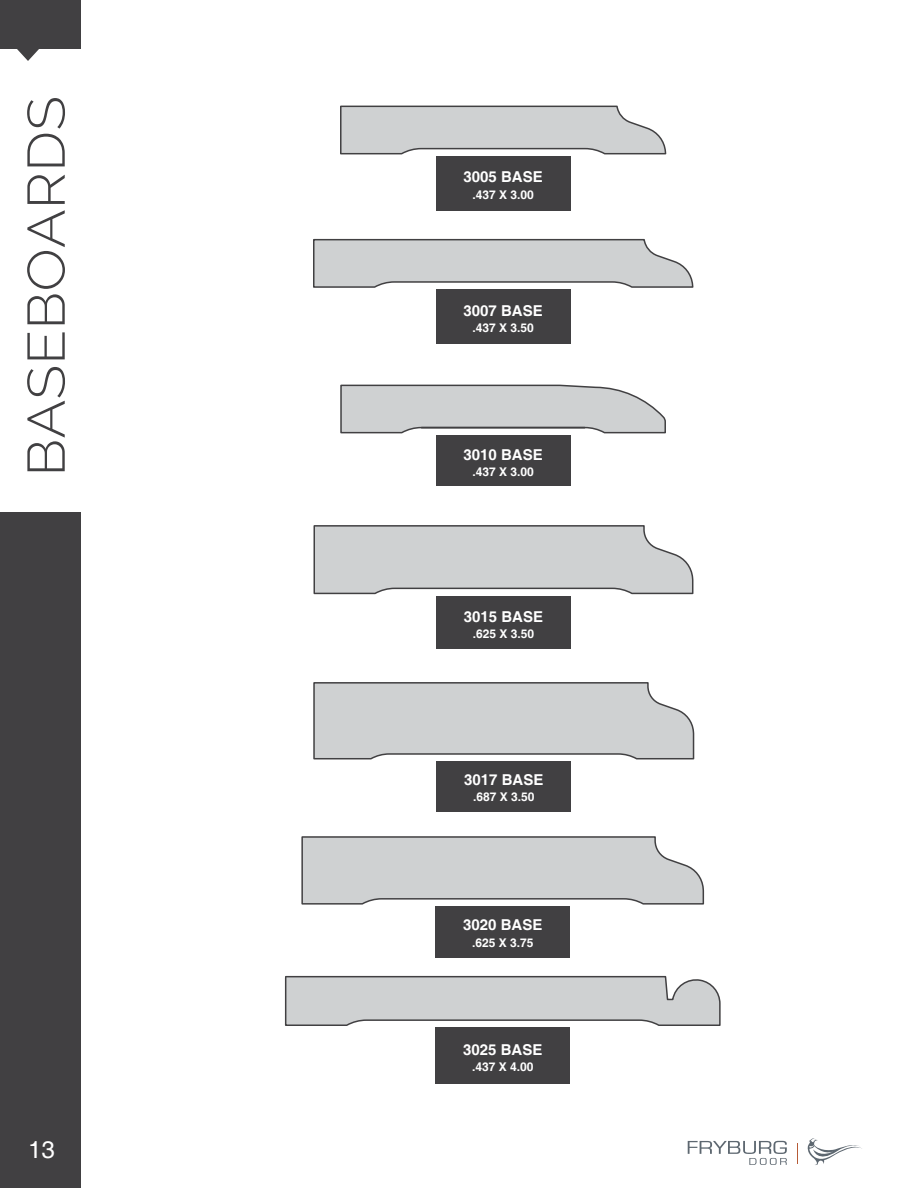
<style>
.page{position:relative;width:918px;height:1188px;background:#fff}
.page>*{position:absolute;margin:0;border:0;box-sizing:border-box;transform-origin:0 0}
.t1{font:300 52.65px "Raleway";color:#414042;scale:1.09 1}
.t2{font:24px "Helvetica";color:#fff}
.t3{font:700 15px "Helvetica";color:#fff}
.t4{font:700 12px "Helvetica";color:#fff}
</style>
<div class="page">
<div style="left:437px;top:761px;width:134px;height:51px;background:#414042"></div>
<div style="left:436px;top:906px;width:134px;height:52px;background:#414042"></div>
<div style="left:0;top:0;width:80px;height:48px;background:#414042"></div>
<div style="left:0;top:512px;width:80px;height:676px;background:#414042"></div>
<svg style="left:16px;top:48px;width:24px;height:13px"></svg>
<svg style="left:688px;top:1141px;width:99px;height:24px"></svg>
<svg style="left:797px;top:1143px;width:1px;height:20px"></svg>
<svg style="left:807px;top:1138px;width:55px;height:27px"></svg>
<div style="left:436px;top:156px;width:134px;height:54px;background:#414042"></div>
<svg style="left:340px;top:105px;width:327px;height:50px;background:#cccece"></svg>
<svg style="left:313px;top:238px;width:381px;height:84px"></svg>
<div style="left:436px;top:289px;width:134px;height:55px;background:#414042"></div>
<svg style="left:340px;top:384px;width:326px;height:50px;background:#cbcccd"></svg>
<div style="left:436px;top:435px;width:134px;height:51px;background:#414042"></div>
<svg style="left:313px;top:525px;width:381px;height:70px;background:#cdcfd0"></svg>
<div style="left:436px;top:596px;width:134px;height:53px;background:#414042"></div>
<svg style="left:313px;top:682px;width:382px;height:78px;background:#cccecf"></svg>
<svg style="left:301px;top:836px;width:404px;height:69px;background:#cdcecf"></svg>
<svg style="left:284px;top:975px;width:437px;height:51px;background:#cacccd"></svg>
<div style="left:436px;top:1028px;width:134px;height:56px;background:#414042"></div>
<h1 class="t1" style="left:15px;top:477px;width:351px;rotate:-90deg">BASEBOARDS</h1>
<h2 class="t2" style="left:28px;top:1136px;width:28px">13</h2>
<p class="t3" style="left:464px;top:168px;width:81px">3005 BASE</p>
<p class="t4" style="left:472px;top:187px;width:63px">.437 X 3.00</p>
<p class="t3" style="left:464px;top:301px;width:81px">3007 BASE</p>
<p class="t4" style="left:473px;top:321px;width:63px">.437 X 3.50</p>
<p class="t3" style="left:464px;top:445px;width:81px">3010 BASE</p>
<p class="t4" style="left:472px;top:465px;width:63px">.437 X 3.00</p>
<p class="t3" style="left:464px;top:607px;width:81px">3015 BASE</p>
<p class="t4" style="left:473px;top:627px;width:63px">.625 X 3.50</p>
<p class="t3" style="left:464px;top:771px;width:81px">3017 BASE</p>
<p class="t4" style="left:473px;top:790px;width:63px">.687 X 3.50</p>
<p class="t3" style="left:463px;top:916px;width:81px">3020 BASE</p>
<p class="t4" style="left:472px;top:935px;width:63px">.625 X 3.75</p>
<p class="t3" style="left:463px;top:1040px;width:81px">3025 BASE</p>
<p class="t4" style="left:472px;top:1060px;width:63px">.437 X 4.00</p>
</div>
